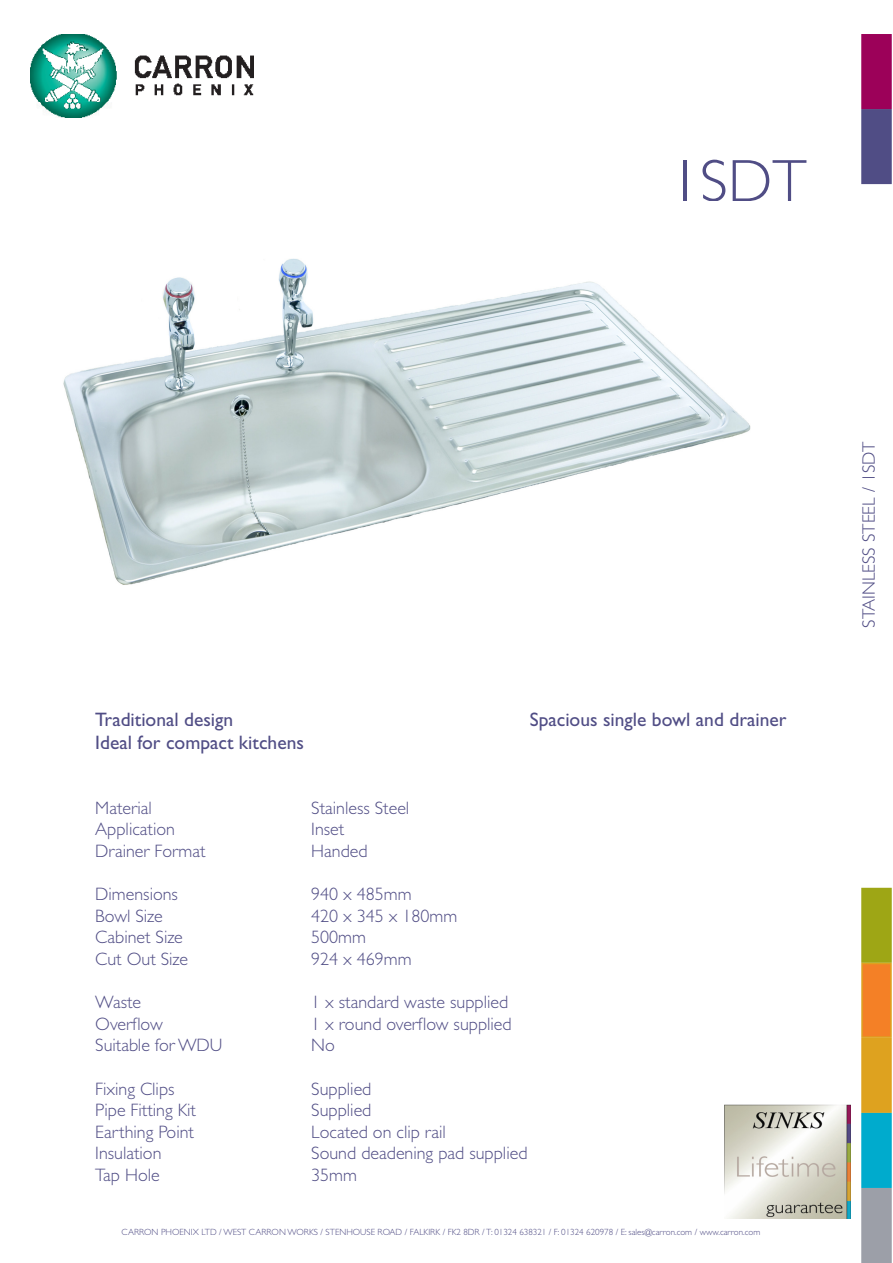
<style>
.page{position:relative;width:893px;height:1263px;background:#fff}
.page>*{position:absolute;margin:0;border:0;box-sizing:border-box;transform-origin:0 0}
.t1{font:300 60px "Gill Sans Std";color:#504d85}
.t2{font:19.5px "Gill Sans Std";color:#504d85}
.t3{font:300 18px "Gill Sans Std";color:#504d85}
.t4{font:300 9px "Gill Sans Std";color:#504d85}
</style>
<div class="page">
<div style="left:861px;top:109px;width:31px;height:75px;background:#504d85;border:2px solid #504d85"></div>
<div style="left:861px;top:888px;width:31px;height:75px;background:#9ea615;border:2px solid #9ea615"></div>
<div style="left:861px;top:963px;width:31px;height:75px;background:#f48026;border:2px solid #dea21f"></div>
<div style="left:861px;top:1038px;width:31px;height:75px;background:#dea21f;border:2px solid #dea21f"></div>
<div style="left:862px;top:1189px;width:29px;height:73px;background:#9c9fa8"></div>
<div style="left:861px;top:1188px;width:31px;height:75px;border:2px solid #9c9fa8"></div>
<div style="left:861px;top:1113px;width:31px;height:75px;background:#00abcd;border:2px solid #00abcd"></div>
<img style="left:30px;top:34px;width:224px;height:84px">
<div style="left:861px;top:34px;width:31px;height:75px;background:#9c0159;border:2px solid #9c0159"></div>
<img style="left:724px;top:1104px;width:126px;height:114px">
<img style="left:63px;top:258px;width:688px;height:327px">
<p class="t1" style="left:670px;top:147px;width:138px">1SDT</p>
<p class="t2" style="left:95px;top:708px;width:140px">Traditional design</p>
<p class="t2" style="left:530px;top:708px;width:258px">Spacious single bowl and drainer</p>
<p class="t2" style="left:95px;top:731px;width:210px">Ideal for compact kitchens</p>
<p class="t3" style="left:95px;top:798px;width:58px">Material</p>
<p class="t3" style="left:311px;top:798px;width:100px">Stainless Steel</p>
<p class="t3" style="left:95px;top:819px;width:81px">Application</p>
<p class="t3" style="left:311px;top:819px;width:34px">Inset</p>
<p class="t3" style="left:95px;top:841px;width:112px">Drainer Format</p>
<p class="t3" style="left:311px;top:841px;width:58px">Handed</p>
<p class="t3" style="left:95px;top:884px;width:84px">Dimensions</p>
<p class="t3" style="left:311px;top:884px;width:102px">940 x 485mm</p>
<p class="t3" style="left:95px;top:906px;width:69px">Bowl Size</p>
<p class="t3" style="left:311px;top:906px;width:148px">420 x 345 x 180mm</p>
<p class="t3" style="left:95px;top:927px;width:89px">Cabinet Size</p>
<p class="t3" style="left:311px;top:927px;width:56px">500mm</p>
<p class="t3" style="left:95px;top:949px;width:94px">Cut Out Size</p>
<p class="t3" style="left:311px;top:949px;width:102px">924 x 469mm</p>
<p class="t3" style="left:95px;top:992px;width:47px">Waste</p>
<p class="t3" style="left:311px;top:992px;width:198px">1 x standard waste supplied</p>
<p class="t3" style="left:95px;top:1014px;width:69px">Overflow</p>
<p class="t3" style="left:311px;top:1014px;width:202px">1 x round overflow supplied</p>
<p class="t3" style="left:95px;top:1035px;width:129px">Suitable for WDU</p>
<p class="t3" style="left:311px;top:1035px;width:25px">No</p>
<p class="t3" style="left:95px;top:1078px;width:81px">Fixing Clips</p>
<p class="t3" style="left:311px;top:1078px;width:62px">Supplied</p>
<p class="t3" style="left:95px;top:1100px;width:102px">Pipe Fitting Kit</p>
<p class="t3" style="left:311px;top:1100px;width:62px">Supplied</p>
<p class="t3" style="left:95px;top:1122px;width:100px">Earthing Point</p>
<p class="t3" style="left:311px;top:1122px;width:136px">Located on clip rail</p>
<p class="t3" style="left:95px;top:1143px;width:68px">Insulation</p>
<p class="t3" style="left:311px;top:1143px;width:218px">Sound deadening pad supplied</p>
<p class="t3" style="left:95px;top:1165px;width:66px">Tap Hole</p>
<p class="t3" style="left:311px;top:1165px;width:47px">35mm</p>
<p class="t4" style="left:122px;top:1227px;width:640px">CARRON PHOENIX LTD / WEST CARRON WORKS / STENHOUSE ROAD / FALKIRK / FK2 8DR / T: 01324 638321 / F: 01324 620978 / E: sales@carron.com / www.carron.com</p>
<p class="t3" style="left:859px;top:628px;width:188px;rotate:-90deg">STAINLESS STEEL / 1SDT</p>
</div>
